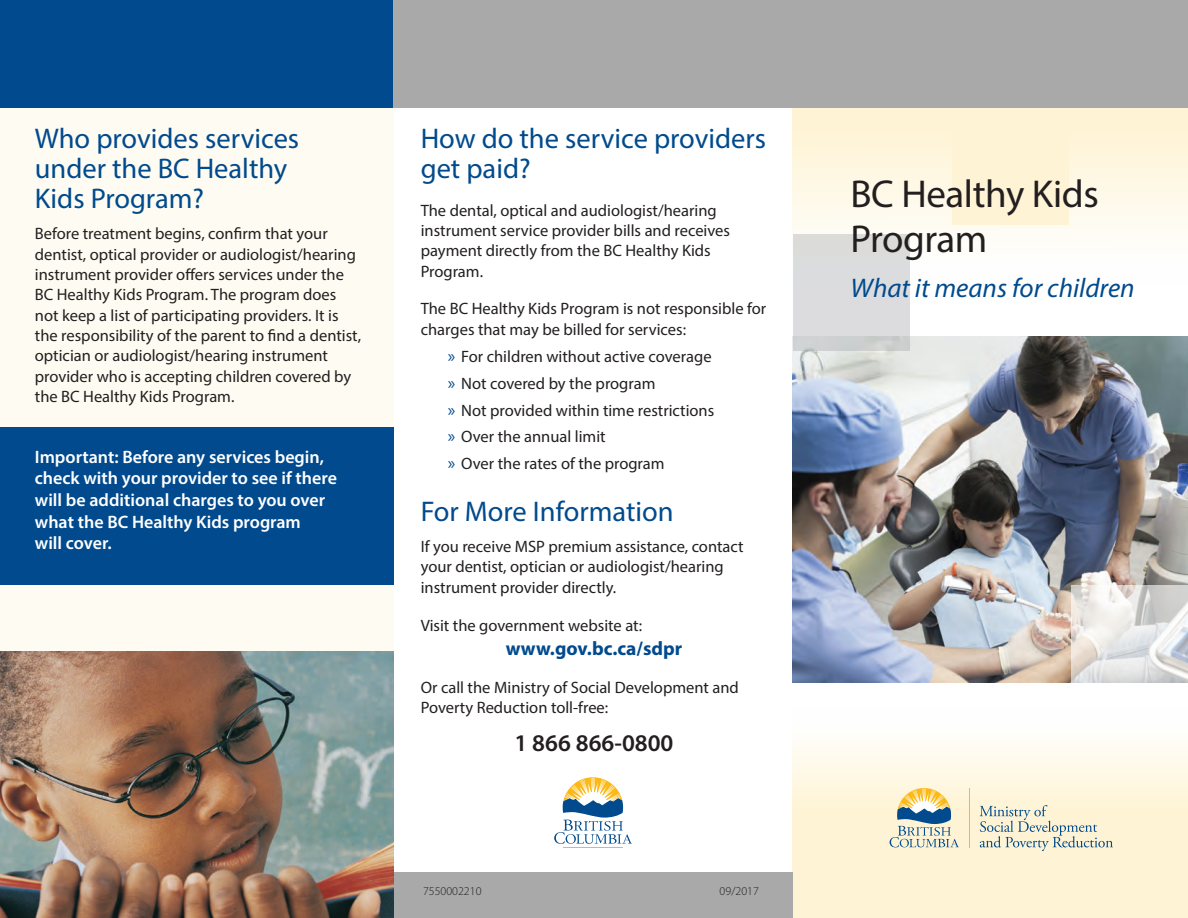
<style>
.page{position:relative;width:1188px;height:918px;background:#fff}
.page>*{position:absolute;margin:0;border:0;box-sizing:border-box;transform-origin:0 0}
.t1{font:39px/45px "Myriad Pro";letter-spacing:-.01em;color:#231f20}
.sub_heading_i{font:28.5px/30px "Myriad Pro";color:#004a8d}
.t2{font:italic 27px "Myriad Pro";color:#004a8d}
.tele_c{font:600 24px "Myriad Pro";color:#231f20}
.web_address{font:700 19.5px "Myriad Pro";color:#004a8d}
.t3{font:600 18px/21.6px "Myriad Pro";color:#fff}
.body_txt_nsb{font:16.5px/20.4px "Myriad Pro";color:#231f20}
.pub{font:300 12px "Myriad Pro";color:#231f20}
.s1{font-size:18px;color:#004a8d}
</style>
<div class="page">
<img style="left:793px;top:336px;width:395px;height:346px">
<div style="left:793px;top:707px;width:395px;height:211px;background:linear-gradient(to bottom,#fefdf8,#fef1c9)"></div>
<svg style="left:793px;top:108px;width:395px;height:127px"></svg>
<div style="left:0;top:39px;width:393px;height:879px;background:#fefbf2"></div>
<div style="left:393px;top:873px;width:400px;height:45px;background:#a9a9aa"></div>
<div style="left:952px;top:108px;width:117px;height:117px;background:#fef4d5"></div>
<svg style="left:1071px;top:585px;width:117px;height:98px"></svg>
<div style="left:793px;top:234px;width:117px;height:117px;background:linear-gradient(to bottom,#dedede,#d6d7d9)"></div>
<div style="left:0;top:0;width:393px;height:108px;background:#004a8d"></div>
<hr style="left:564px;top:847px;width:59px;height:1px;background:#fcb814">
<svg style="left:554px;top:777px;width:78px;height:67px"></svg>
<svg style="left:980px;top:805px;width:133px;height:46px"></svg>
<svg style="left:890px;top:788px;width:69px;height:59px"></svg>
<hr style="left:969px;top:788px;width:1px;height:59px;background:#fcb814">
<img style="left:0;top:652px;width:394px;height:266px">
<div style="left:393px;top:0;width:795px;height:108px;background:#a9a9aa"></div>
<div style="left:0;top:427px;width:393px;height:158px;background:#004a8d"></div>
<p class="sub_heading_i" style="left:35px;top:123px;width:266px">Who provides services under the BC Healthy<br>Kids Program?</p>
<p class="body_txt_nsb" style="left:35px;top:223px;width:328px">Before treatment begins, confirm that your dentist, optical provider or audiologist/hearing instrument provider offers services under the BC Healthy Kids Program. The program does not keep a list of participating providers. It is the responsibility of the parent to find a dentist, optician or audiologist/hearing instrument provider who is accepting children covered by the BC Healthy Kids Program.</p>
<p class="t3" style="left:35px;top:446px;width:304px">Important: Before any services begin, check with your provider to see if there will be additional charges to you over what the BC Healthy Kids program<br>will cover.</p>
<p class="sub_heading_i" style="left:421px;top:123px;width:347px">How do the service providers get paid?</p>
<p class="body_txt_nsb" style="left:421px;top:200px;width:311px">The dental, optical and audiologist/hearing instrument service provider bills and receives payment directly from the BC Healthy Kids Program.</p>
<p class="body_txt_nsb" style="left:421px;top:298px;width:347px">The BC Healthy Kids Program is not responsible for charges that may be billed for services:</p>
<p class="body_txt_nsb" style="left:448px;top:346px;width:265px"><span class="s1">»</span> For children without active coverage</p>
<p class="body_txt_nsb" style="left:448px;top:373px;width:209px"><span class="s1">»</span> Not covered by the program</p>
<p class="body_txt_nsb" style="left:448px;top:400px;width:268px"><span class="s1">»</span> Not provided within time restrictions</p>
<p class="body_txt_nsb" style="left:448px;top:426px;width:159px"><span class="s1">»</span> Over the annual limit</p>
<p class="body_txt_nsb" style="left:448px;top:453px;width:218px"><span class="s1">»</span> Over the rates of the program</p>
<p class="sub_heading_i" style="left:421px;top:496px;width:254px">For More Information</p>
<p class="body_txt_nsb" style="left:421px;top:536px;width:324px">If you receive MSP premium assistance, contact your dentist, optician or audiologist/hearing instrument provider directly.</p>
<p class="body_txt_nsb" style="left:421px;top:615px;width:223px">Visit the government website at:</p>
<p class="web_address" style="left:506px;top:636px;width:178px">www.gov.bc.ca/sdpr</p>
<p class="body_txt_nsb" style="left:421px;top:677px;width:320px">Or call the Ministry of Social Development and<br>Poverty Reduction toll-free:</p>
<p class="tele_c" style="left:515px;top:727px;width:161px">1 866 866-0800</p>
<p class="pub" style="left:423px;top:884px;width:60px">7550002210</p>
<p class="pub" style="left:720px;top:884px;width:41px">09/2017</p>
<h1 class="t1" style="left:850px;top:171px;width:250px">BC Healthy Kids<br>Program</h1>
<h2 class="t2" style="left:850px;top:272px;width:286px">What it means for children</h2>
</div>
